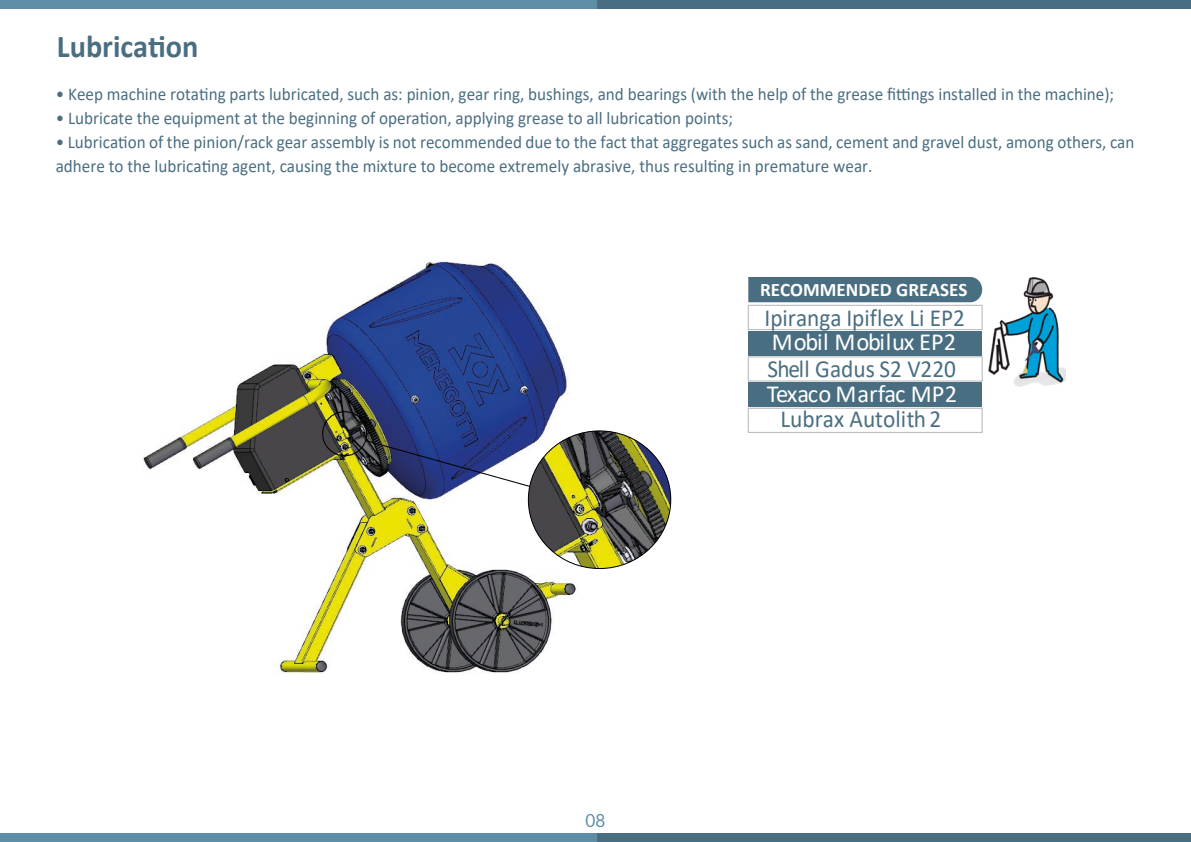
<style>
.page{position:relative;width:1191px;height:842px;background:#fff}
.page>*{position:absolute;margin:0;border:0;box-sizing:border-box;transform-origin:0 0}
.t1{font:700 32px "Calibri";color:#4a6e81;scale:.95 1}
.t2{font:24.6px "Calibri";color:#4a6e81;scale:.95 1}
.t3{font:24.6px "Calibri";color:#fff}
.t4{font:700 19.2px "Calibri";color:#fff}
.t5{font:18px/24px "Calibri";color:#4a6e81;scale:.95 1}
.t6{font:18px "Lato";color:#5e8ea7;scale:.95 1}
</style>
<div class="page">
<div style="left:594px;top:0;width:597px;height:8px;background:#496e81"></div>
<div style="left:0;top:0;width:596px;height:8px;background:#5e8ea7"></div>
<div style="left:594px;top:834px;width:597px;height:8px;background:#496e81"></div>
<div style="left:0;top:834px;width:596px;height:8px;background:#5e8ea7"></div>
<img style="left:143px;top:261px;width:433px;height:412px">
<svg style="left:321px;top:410px;width:210px;height:78px;background:#55607e"></svg>
<img style="left:528px;top:431px;width:143px;height:137px">
<img style="left:988px;top:277px;width:77px;height:110px">
<div style="left:748px;top:277px;width:234px;height:25px;background:#4a6e81"></div>
<div style="left:747px;top:305px;width:235px;height:25px;background:#fff;border:1px solid #bdc0c2"></div>
<div style="left:748px;top:331px;width:234px;height:24px;background:#4a6e81"></div>
<div style="left:747px;top:356px;width:235px;height:26px;background:#fff;border:1px solid #bdc0c2"></div>
<div style="left:748px;top:382px;width:234px;height:25px;background:#4a6e81"></div>
<div style="left:747px;top:408px;width:235px;height:25px;background:#fff;border:1px solid #bdc0c2"></div>
<h1 class="t1" style="left:57px;top:24px;width:151px">Lubrication</h1>
<p class="t5" style="left:56px;top:81px;width:1115px">• Keep machine rotating parts lubricated, such as: pinion, gear ring, bushings, and bearings (with the help of the grease fittings installed in the machine);</p>
<p class="t5" style="left:56px;top:105px;width:714px">• Lubricate the equipment at the beginning of operation, applying grease to all lubrication points;</p>
<p class="t5" style="left:56px;top:129px;width:1137px">• Lubrication of the pinion/rack gear assembly is not recommended due to the fact that aggregates such as sand, cement and gravel dust, among others, can adhere to the lubricating agent, causing the mixture to become extremely abrasive, thus resulting in premature wear.</p>
<p class="t6" style="left:585px;top:811px;width:22px">08</p>
<p class="t4" style="left:760px;top:276px;width:209px">RECOMMENDED GREASES</p>
<h2 class="t2" style="left:764px;top:300px;width:213px">Ipiranga Ipiflex Li EP2</h2>
<h2 class="t3" style="left:772px;top:325px;width:186px">Mobil Mobilux EP2</h2>
<h2 class="t2" style="left:767px;top:352px;width:200px">Shell Gadus S2 V220</h2>
<h2 class="t3" style="left:767px;top:377px;width:192px">Texaco Marfac MP2</h2>
<h2 class="t2" style="left:780px;top:401px;width:171px">Lubrax Autolith 2</h2>
</div>
